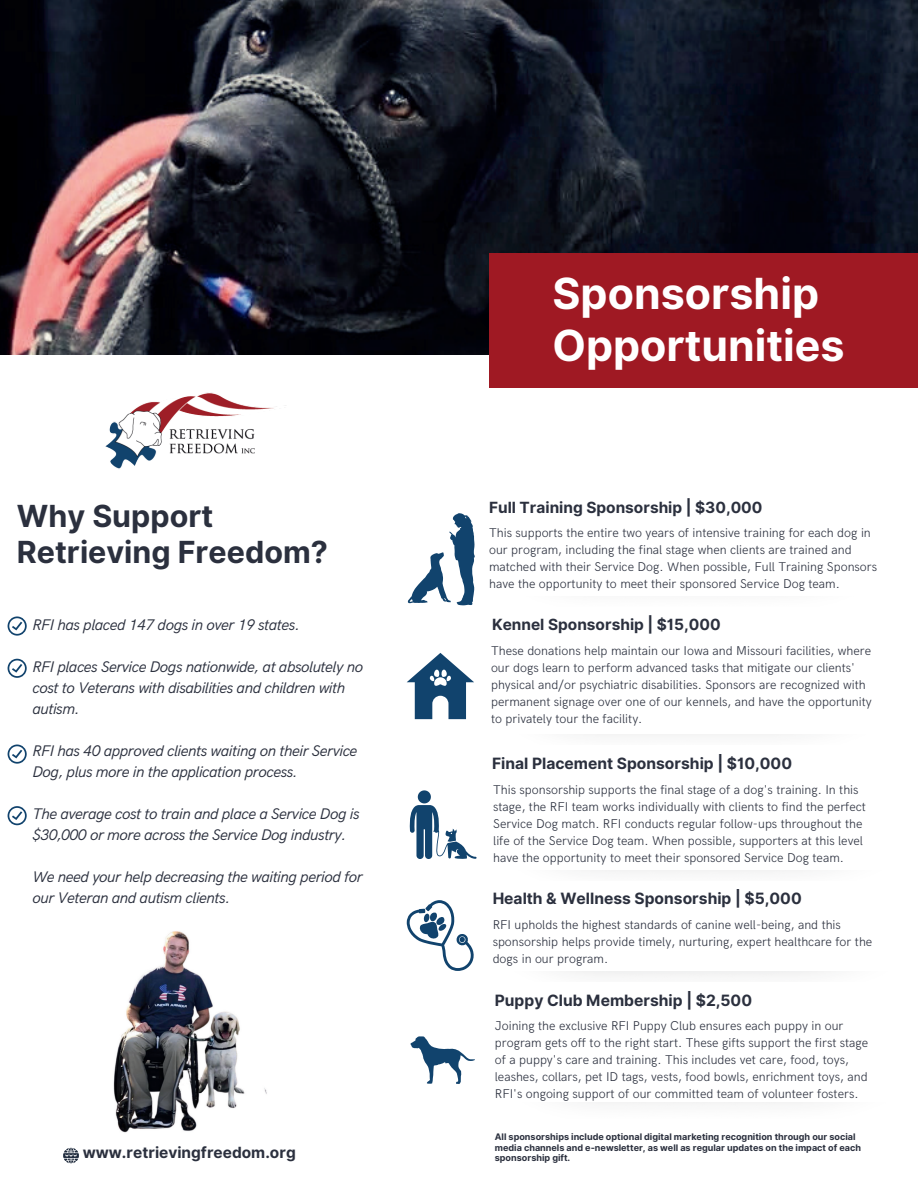
<style>
.page{position:relative;width:918px;height:1188px;background:#fff}
.page>*{position:absolute;margin:0;border:0;box-sizing:border-box;transform-origin:0 0}
.t1{font:700 42.9px/51.3px "Inter";color:#fff}
.t2{font:700 30.45px/36px "Inter";color:#2b303e}
.t3{font:700 15.6px "Inter";color:#2b303e}
.t4{font:italic 15.45px/21px "HK Grotesk";letter-spacing:-.03em;color:#2b303e}
.t5{font:700 15.45px "Inter";color:#2b303e}
.t6{font:300 12.75px/17px "HK Grotesk";color:#2b303e}
.t7{font:700 9px/10.5px "Inter";color:#2b303e}
</style>
<div class="page">
<svg style="left:407px;top:900px;width:67px;height:71px"></svg>
<svg style="left:409px;top:790px;width:68px;height:69px"></svg>
<svg style="left:407px;top:653px;width:67px;height:66px"></svg>
<svg style="left:408px;top:513px;width:67px;height:92px"></svg>
<img style="left:0;top:0;width:918px;height:355px">
<div style="left:489px;top:254px;width:429px;height:134px;background:#9f1923"></div>
<svg style="left:410px;top:1036px;width:65px;height:48px"></svg>
<img style="left:105px;top:392px;width:181px;height:77px">
<img style="left:113px;top:931px;width:154px;height:202px">
<svg style="left:63px;top:1148px;width:16px;height:15px"></svg>
<svg style="left:8px;top:616px;width:19px;height:20px"></svg>
<svg style="left:8px;top:659px;width:19px;height:19px"></svg>
<svg style="left:8px;top:745px;width:19px;height:19px"></svg>
<svg style="left:8px;top:806px;width:19px;height:19px"></svg>
<h2 class="t2" style="left:17px;top:499px;width:312px">Why Support<br>Retrieving Freedom?</h2>
<p class="t4" style="left:32px;top:613px;width:269px">RFI has placed 147 dogs in over 19 states.</p>
<p class="t4" style="left:32px;top:655px;width:332px">RFI places Service Dogs nationwide, at absolutely no cost to Veterans with disabilities and children with autism.</p>
<p class="t4" style="left:32px;top:739px;width:327px">RFI has 40 approved clients waiting on their Service<br>Dog, plus more in the application process.</p>
<p class="t4" style="left:32px;top:802px;width:329px">The average cost to train and place a Service Dog is $30,000 or more across the Service Dog industry.</p>
<p class="t4" style="left:32px;top:865px;width:332px">We need your help decreasing the waiting period for our Veteran and autism clients.</p>
<p class="t5" style="left:83px;top:1141px;width:215px">www.retrievingfreedom.org</p>
<h1 class="t1" style="left:552px;top:269px;width:294px">Sponsorship<br>Opportunities</h1>
<p class="t5" style="left:489px;top:496px;width:275px">Full Training Sponsorship | $30,000</p>
<p class="t6" style="left:489px;top:523px;width:390px">This supports the entire two years of intensive training for each dog in our program, including the final stage when clients are trained and matched with their Service Dog. When possible, Full Training Sponsors have the opportunity to meet their sponsored Service Dog team.</p>
<p class="t5" style="left:492px;top:613px;width:230px">Kennel Sponsorship | $15,000</p>
<p class="t6" style="left:491px;top:641px;width:382px">These donations help maintain our Iowa and Missouri facilities, where our dogs learn to perform advanced tasks that mitigate our clients' physical and/or psychiatric disabilities. Sponsors are recognized with permanent signage over one of our kennels, and have the opportunity to privately tour the facility.</p>
<p class="t3" style="left:492px;top:752px;width:302px">Final Placement Sponsorship | $10,000</p>
<p class="t6" style="left:493px;top:780px;width:374px">This sponsorship supports the final stage of a dog's training. In this stage, the RFI team works individually with clients to find the perfect Service Dog match. RFI conducts regular follow-ups throughout the life of the Service Dog team. When possible, supporters at this level have the opportunity to meet their sponsored Service Dog team.</p>
<p class="t3" style="left:493px;top:887px;width:311px">Health &amp; Wellness Sponsorship | $5,000</p>
<p class="t6" style="left:493px;top:915px;width:381px">RFI upholds the highest standards of canine well-being, and this sponsorship helps provide timely, nurturing, expert healthcare for the dogs in our program.</p>
<p class="t3" style="left:495px;top:989px;width:259px">Puppy Club Membership | $2,500</p>
<p class="t6" style="left:495px;top:1016px;width:375px">Joining the exclusive RFI Puppy Club ensures each puppy in our program gets off to the right start. These gifts support the first stage of a puppy's care and training. This includes vet care, food, toys, leashes, collars, pet ID tags, vests, food bowls, enrichment toys, and RFI's ongoing support of our committed team of volunteer fosters.</p>
<p class="t7" style="left:495px;top:1132px;width:368px">All sponsorships include optional digital marketing recognition through our social media channels and e-newsletter, as well as regular updates on the impact of each sponsorship gift.</p>
</div>
